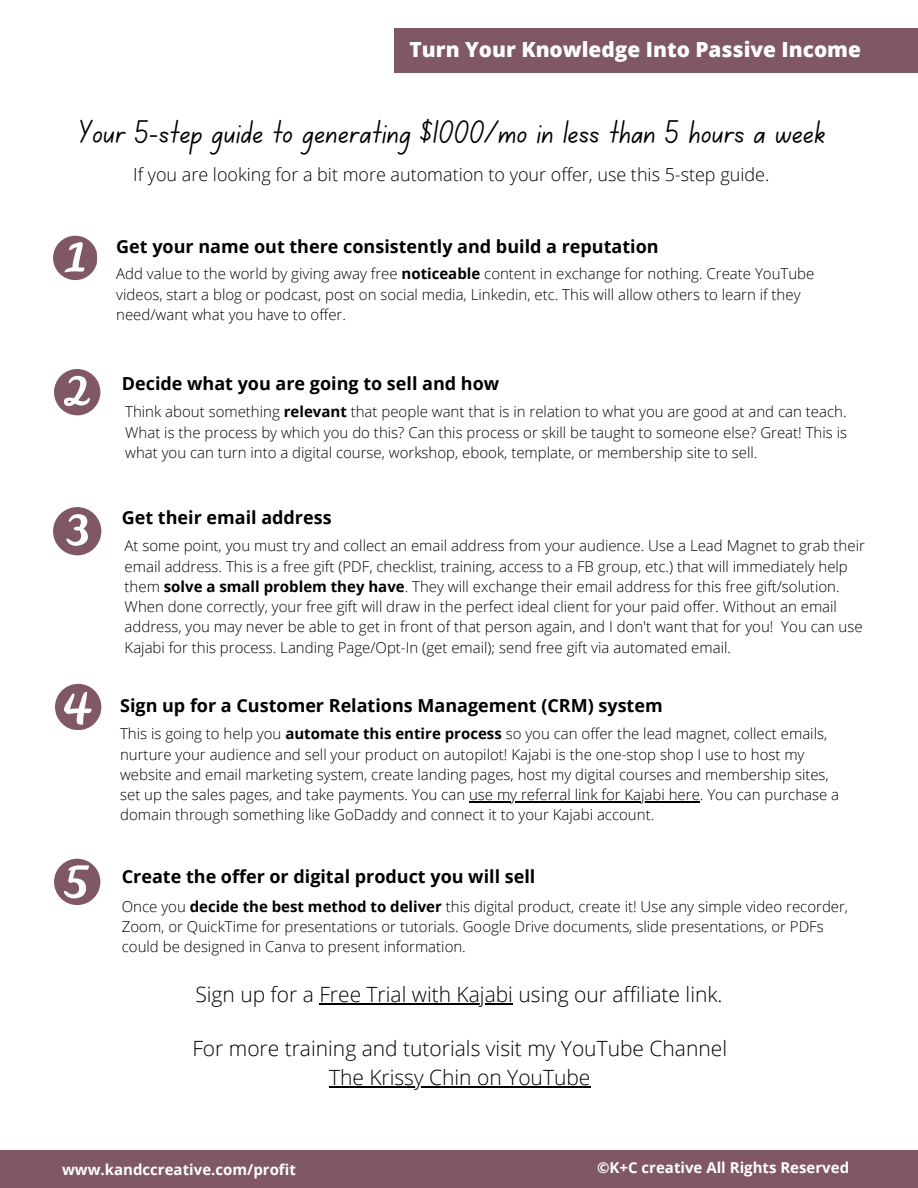
<style>
.page{position:relative;width:918px;height:1188px;background:#fff}
.page>*{position:absolute;margin:0;border:0;box-sizing:border-box;transform-origin:0 0}
.t1{font:33.15px "Canva School Font";color:#000}
.t2{font:300 21px "Open Sans";color:#000}
.t3{font:800 20.85px "Open Sans";color:#fff}
.t4{font:700 18px "Open Sans";color:#000}
.t5{font:300 18px "Open Sans";color:#000}
.t6{font:300 15px/20.2px "Open Sans";color:#000}
.t7{font:700 15px "Open Sans";color:#fff}
.s1{font-weight:700}
</style>
<div class="page">
<svg style="left:53px;top:236px;width:44px;height:44px"></svg>
<svg style="left:54px;top:369px;width:46px;height:46px"></svg>
<svg style="left:53px;top:507px;width:48px;height:48px"></svg>
<svg style="left:55px;top:684px;width:46px;height:46px"></svg>
<svg style="left:54px;top:859px;width:46px;height:46px"></svg>
<hr style="left:469px;top:801px;width:231px;height:1px;background:#000">
<hr style="left:319px;top:1004px;width:194px;height:1px;background:#000">
<hr style="left:329px;top:1086px;width:261px;height:1px;background:#000">
<div style="left:0;top:1151px;width:918px;height:37px;background:#805864"></div>
<div style="left:395px;top:28px;width:523px;height:44px;background:#805864"></div>
<p class="t3" style="left:410px;top:35px;width:453px">Turn Your Knowledge Into Passive Income</p>
<p class="t1" style="left:79px;top:118px;width:748px">Your 5-step guide to generating $1000/mo in less than 5 hours a week</p>
<p class="t5" style="left:133px;top:162px;width:637px">If you are looking for a bit more automation to your offer, use this 5-step guide.</p>
<p class="t4" style="left:116px;top:233px;width:544px">Get your name out there consistently and build a reputation</p>
<p class="t6" style="left:116px;top:263px;width:700px">Add value to the world by giving away free <span class="s1">noticeable</span> content in exchange for nothing. Create YouTube videos, start a blog or podcast, post on social media, Linkedin, etc. This will allow others to learn if they need/want what you have to offer.</p>
<p class="t4" style="left:122px;top:371px;width:379px">Decide what you are going to sell and how</p>
<p class="t6" style="left:125px;top:401px;width:723px;text-align:justify">Think about something <span class="s1">relevant</span> that people want that is in relation to what you are good at and can teach.<br>What is the process by which you do this? Can this process or skill be taught to someone else? Great! This is what you can turn into a digital course, workshop, ebook, template, or membership site to sell.</p>
<p class="t4" style="left:122px;top:505px;width:211px">Get their email address</p>
<p class="t6" style="left:125px;top:536px;width:742px">At some point, you must try and collect an email address from your audience. Use a Lead Magnet to grab their email address. This is a free gift (PDF, checklist, training, access to a FB group, etc.) that will immediately help them <span class="s1">solve a small problem they have</span>. They will exchange their email address for this free gift/solution.<br>When done correctly, your free gift will draw in the perfect ideal client for your paid offer. Without an email address, you may never be able to get in front of that person again, and I don't want that for you! You can use Kajabi for this process. Landing Page/Opt-In (get email); send free gift via automated email.</p>
<p class="t4" style="left:120px;top:693px;width:544px">Sign up for a Customer Relations Management (CRM) system</p>
<p class="t6" style="left:120px;top:723px;width:721px">This is going to help you <span class="s1">automate this entire process</span> so you can offer the lead magnet, collect emails, nurture your audience and sell your product on autopilot! Kajabi is the one-stop shop I use to host my website and email marketing system, create landing pages, host my digital courses and membership sites, set up the sales pages, and take payments. You can use my referral link for Kajabi here. You can purchase a domain through something like GoDaddy and connect it to your Kajabi account.</p>
<p class="t4" style="left:122px;top:864px;width:415px">Create the offer or digital product you will sell</p>
<p class="t6" style="left:122px;top:896px;width:728px">Once you <span class="s1">decide the best method to deliver</span> this digital product, create it! Use any simple video recorder,<br>Zoom, or QuickTime for presentations or tutorials. Google Drive documents, slide presentations, or PDFs could be designed in Canva to present information.</p>
<p class="t2" style="left:195px;top:980px;width:529px">Sign up for a Free Trial with Kajabi using our affiliate link.</p>
<p class="t2" style="left:192px;top:1033px;width:536px">For more training and tutorials visit my YouTube Channel</p>
<p class="t2" style="left:329px;top:1062px;width:263px">The Krissy Chin on YouTube</p>
<p class="t7" style="left:62px;top:1159px;width:235px">www.kandccreative.com/profit</p>
<p class="t7" style="left:597px;top:1157px;width:254px">©K+C creative All Rights Reserved</p>
</div>
